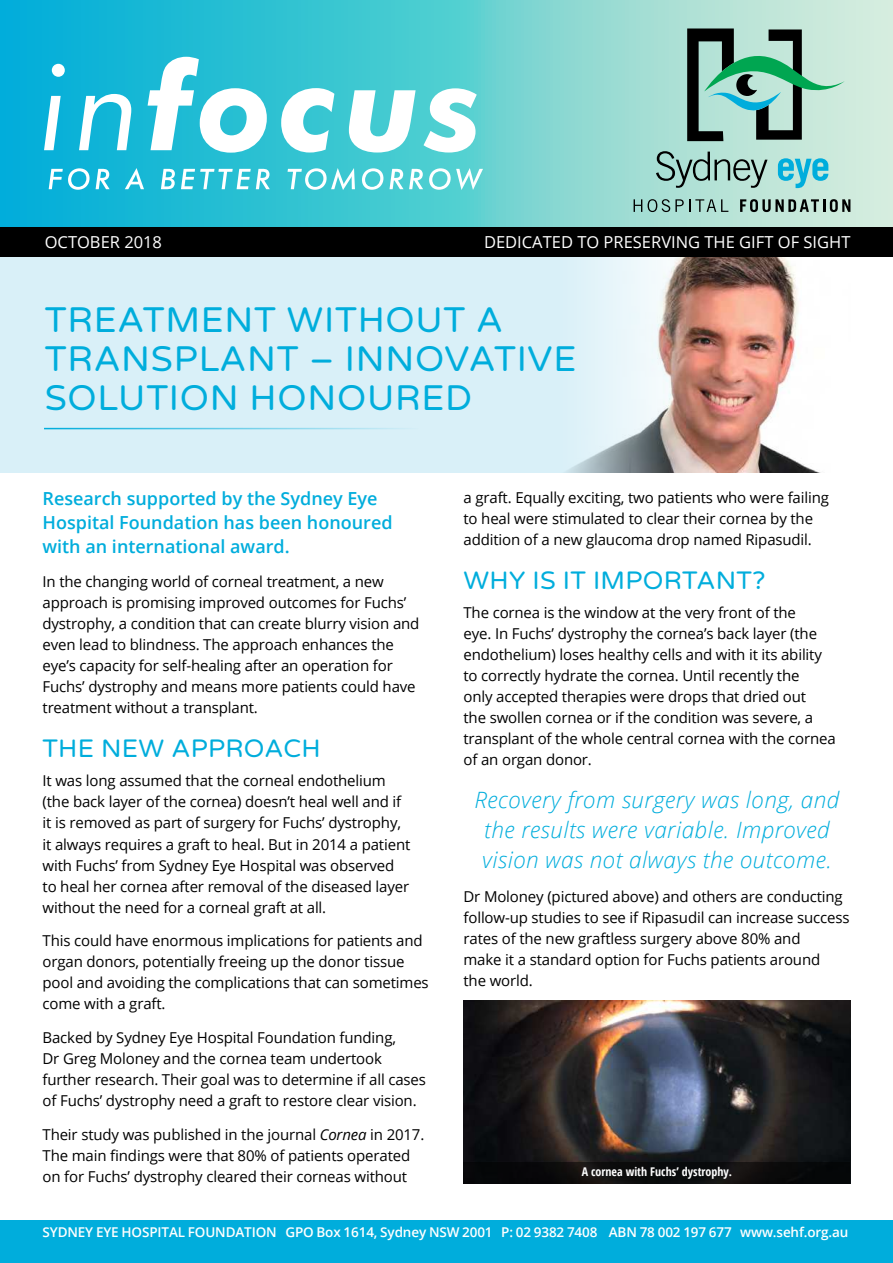
<style>
.page{position:relative;width:893px;height:1263px;background:#fff}
.page>*{position:absolute;margin:0;border:0;box-sizing:border-box;transform-origin:0 0}
.t1{font:36px/39px "Varela Round";letter-spacing:.02em;color:#00addc}
.t2{font:25.5px "Varela Round";letter-spacing:.01em;color:#00addc}
.t3{font:italic 300 22.5px/30px "Open Sans";letter-spacing:.02em;color:#00addc;text-align:center}
.t4{font:600 18px/24px "Open Sans";color:#00addc}
.t5{font:16.5px "Open Sans";color:#fff}
.t6{font:15px/21px "Open Sans";letter-spacing:-.01em;color:#000}
.t7{font:600 13.5px "Open Sans";letter-spacing:-.01em;color:#fff}
.t8{font:700 condensed 12px "Open Sans";color:#fff}
.s1{font-style:italic}
</style>
<div class="page">
<div style="left:0;top:1220px;width:893px;height:43px;background:#00addc"></div>
<svg style="left:0;top:0;width:893px;height:227px;background:#67ced4"></svg>
<div style="left:0;top:257px;width:850px;height:215px;background:#d9f0f8"></div>
<img style="left:567px;top:257px;width:283px;height:215px">
<svg style="left:656px;top:151px;width:111px;height:37px;background:#8fb4ab"></svg>
<svg style="left:778px;top:158px;width:50px;height:30px"></svg>
<svg style="left:634px;top:199px;width:8px;height:13px"></svg>
<svg style="left:648px;top:199px;width:80px;height:13px"></svg>
<svg style="left:740px;top:199px;width:110px;height:13px"></svg>
<svg style="left:687px;top:29px;width:157px;height:112px;background:#7ea799"></svg>
<div style="left:0;top:227px;width:893px;height:30px;background:#000"></div>
<hr style="left:44px;top:428px;width:375px;height:1px;background:#00addc">
<img style="left:463px;top:1001px;width:387px;height:161px">
<svg style="left:463px;top:1162px;width:387px;height:21px;background:#0b0b0b"></svg>
<svg style="left:44px;top:64px;width:87px;height:86px"></svg>
<svg style="left:148px;top:57px;width:329px;height:96px"></svg>
<svg style="left:49px;top:168px;width:434px;height:22px"></svg>
<p class="t5" style="left:45px;top:231px;width:119px">OCTOBER 2018</p>
<p class="t5" style="left:484px;top:235px;width:368px">DEDICATED TO PRESERVING THE GIFT OF SIGHT</p>
<h1 class="t1" style="left:45px;top:303px;width:533px">TREATMENT WITHOUT A<br>TRANSPLANT – INNOVATIVE<br>SOLUTION HONOURED</h1>
<p class="t4" style="left:43px;top:488px;width:352px">Research supported by the Sydney Eye<br>Hospital Foundation has been honoured with an international award.</p>
<p class="t6" style="left:43px;top:572px;width:378px">In the changing world of corneal treatment, a new approach is promising improved outcomes for Fuchs’ dystrophy, a condition that can create blurry vision and even lead to blindness. The approach enhances the eye’s capacity for self-healing after an operation for Fuchs’ dystrophy and means more patients could have treatment without a transplant.</p>
<h2 class="t2" style="left:43px;top:738px;width:280px">THE NEW APPROACH</h2>
<p class="t6" style="left:43px;top:772px;width:369px">It was long assumed that the corneal endothelium (the back layer of the cornea) doesn’t heal well and if it is removed as part of surgery for Fuchs’ dystrophy, it always requires a graft to heal. But in 2014 a patient with Fuchs’ from Sydney Eye Hospital was observed to heal her cornea after removal of the diseased layer without the need for a corneal graft at all.</p>
<p class="t6" style="left:43px;top:932px;width:388px">This could have enormous implications for patients and organ donors, potentially freeing up the donor tissue pool and avoiding the complications that can sometimes come with a graft.</p>
<p class="t6" style="left:43px;top:1028px;width:385px">Backed by Sydney Eye Hospital Foundation funding,<br>Dr Greg Moloney and the cornea team undertook further research. Their goal was to determine if all cases of Fuchs’ dystrophy need a graft to restore clear vision.</p>
<p class="t6" style="left:43px;top:1125px;width:383px">Their study was published in the journal <span class="s1">Cornea</span> in 2017.<br>The main findings were that 80% of patients operated on for Fuchs’ dystrophy cleared their corneas without</p>
<p class="t6" style="left:463px;top:488px;width:367px">a graft. Equally exciting, two patients who were failing to heal were stimulated to clear their cornea by the addition of a new glaucoma drop named Ripasudil.</p>
<h2 class="t2" style="left:463px;top:570px;width:303px">WHY IS IT IMPORTANT?</h2>
<p class="t6" style="left:463px;top:604px;width:374px">The cornea is the window at the very front of the<br>eye. In Fuchs’ dystrophy the cornea’s back layer (the endothelium) loses healthy cells and with it its ability to correctly hydrate the cornea. Until recently the<br>only accepted therapies were drops that dried out<br>the swollen cornea or if the condition was severe, a transplant of the whole central cornea with the cornea of an organ donor.</p>
<h3 class="t3" style="left:475px;top:787px;width:366px">Recovery from surgery was long, and the results were variable. Improved vision was not always the outcome.</h3>
<p class="t6" style="left:463px;top:886px;width:388px">Dr Moloney (pictured above) and others are conducting follow-up studies to see if Ripasudil can increase success rates of the new graftless surgery above 80% and<br>make it a standard option for Fuchs patients around<br>the world.</p>
<p class="t8" style="left:582px;top:1166px;width:152px">A cornea with Fuchs’ dystrophy.</p>
<p class="t7" style="left:43px;top:1227px;width:807px">SYDNEY EYE HOSPITAL FOUNDATION GPO Box 1614, Sydney NSW 2001 P: 02 9382 7408 ABN 78 002 197 677 www.sehf.org.au</p>
</div>
